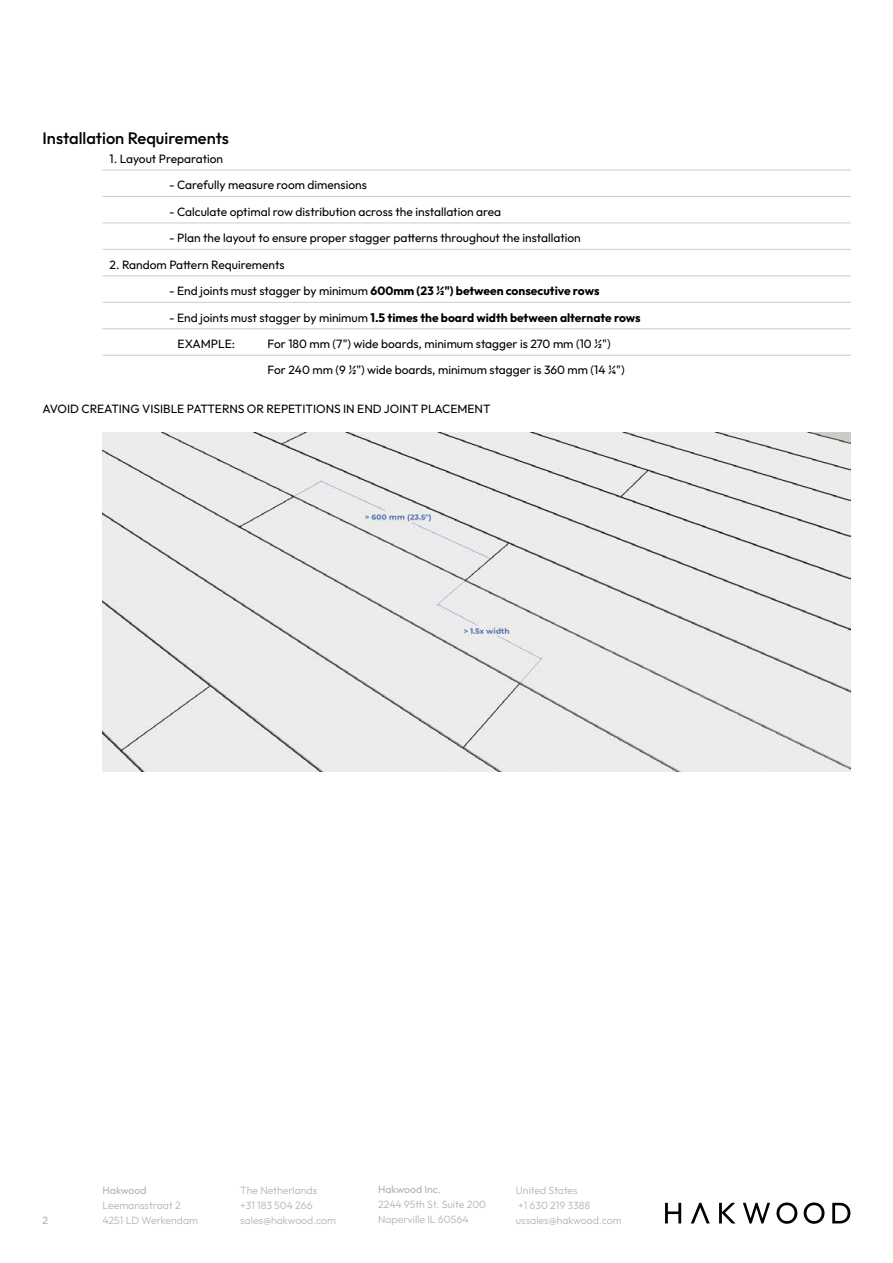
<style>
.page{position:relative;width:893px;height:1263px;background:#fff}
.page>*{position:absolute;margin:0;border:0;box-sizing:border-box;transform-origin:0 0}
.t1{font:500 16.5px "Outfit";color:#000}
.t2{font:12px "Outfit";color:#000}
.t3{font:700 12px "Outfit";color:#000}
.t4{font:300 10.5px/15px "Outfit";color:#b3b2b2}
.t5{font:10.5px "Outfit";color:#b3b2b2}
.s1{font-weight:400}
</style>
<div class="page">
<svg style="left:665px;top:1203px;width:16px;height:20px"></svg>
<svg style="left:691px;top:1203px;width:19px;height:20px"></svg>
<svg style="left:719px;top:1203px;width:16px;height:20px"></svg>
<svg style="left:743px;top:1203px;width:27px;height:20px"></svg>
<svg style="left:776px;top:1202px;width:21px;height:22px"></svg>
<svg style="left:804px;top:1202px;width:20px;height:22px"></svg>
<svg style="left:832px;top:1203px;width:18px;height:20px"></svg>
<div style="left:102px;top:432px;width:748px;height:340px;background:#ececec"></div>
<hr style="left:102px;top:170px;width:749px;height:1px;background:#cdcccc">
<hr style="left:102px;top:196px;width:749px;height:1px;background:#cdcccc">
<hr style="left:102px;top:223px;width:749px;height:1px;background:#cdcccc">
<hr style="left:102px;top:249px;width:749px;height:1px;background:#cdcccc">
<hr style="left:102px;top:275px;width:749px;height:1px;background:#cdcccc">
<hr style="left:102px;top:302px;width:749px;height:1px;background:#cdcccc">
<hr style="left:102px;top:328px;width:749px;height:1px;background:#cdcccc">
<hr style="left:102px;top:355px;width:749px;height:1px;background:#cdcccc">
<h1 class="t1" style="left:43px;top:127px;width:188px">Installation Requirements</h1>
<p class="t2" style="left:110px;top:151px;width:115px">1. Layout Preparation</p>
<p class="t2" style="left:169px;top:177px;width:199px">- Carefully measure room dimensions</p>
<p class="t2" style="left:169px;top:204px;width:334px">- Calculate optimal row distribution across the installation area</p>
<p class="t2" style="left:169px;top:230px;width:413px">- Plan the layout to ensure proper stagger patterns throughout the installation</p>
<p class="t2" style="left:110px;top:257px;width:176px">2. Random Pattern Requirements</p>
<p class="t3" style="left:169px;top:283px;width:432px"><span class="s1">- End joints must stagger by minimum</span> 600mm (23 ½") between consecutive rows</p>
<p class="t3" style="left:169px;top:309px;width:473px"><span class="s1">- End joints must stagger by minimum</span> 1.5 times the board width between alternate rows</p>
<p class="t2" style="left:178px;top:336px;width:59px">EXAMPLE:</p>
<p class="t2" style="left:267px;top:336px;width:345px">For 180 mm (7") wide boards, minimum stagger is 270 mm (10 ½")</p>
<p class="t2" style="left:267px;top:363px;width:359px">For 240 mm (9 ½") wide boards, minimum stagger is 360 mm (14 ¼")</p>
<p class="t2" style="left:43px;top:401px;width:450px">AVOID CREATING VISIBLE PATTERNS OR REPETITIONS IN END JOINT PLACEMENT</p>
<p class="t5" style="left:43px;top:1213px;width:7px">2</p>
<p class="t5" style="left:102px;top:1183px;width:46px">Hakwood</p>
<p class="t4" style="left:102px;top:1198px;width:97px">Leemansstraat 2<br>4251 LD Werkendam</p>
<p class="t4" style="left:240px;top:1183px;width:97px">The Netherlands<br>+31 183 504 266 sales@hakwood.com</p>
<p class="t5" style="left:378px;top:1183px;width:64px">Hakwood Inc.</p>
<p class="t4" style="left:378px;top:1197px;width:110px">2244 95th St. Suite 200<br>Naperville IL 60564</p>
<p class="t4" style="left:516px;top:1183px;width:107px">United States<br>+1 630 219 3388 ussales@hakwood.com</p>
</div>
